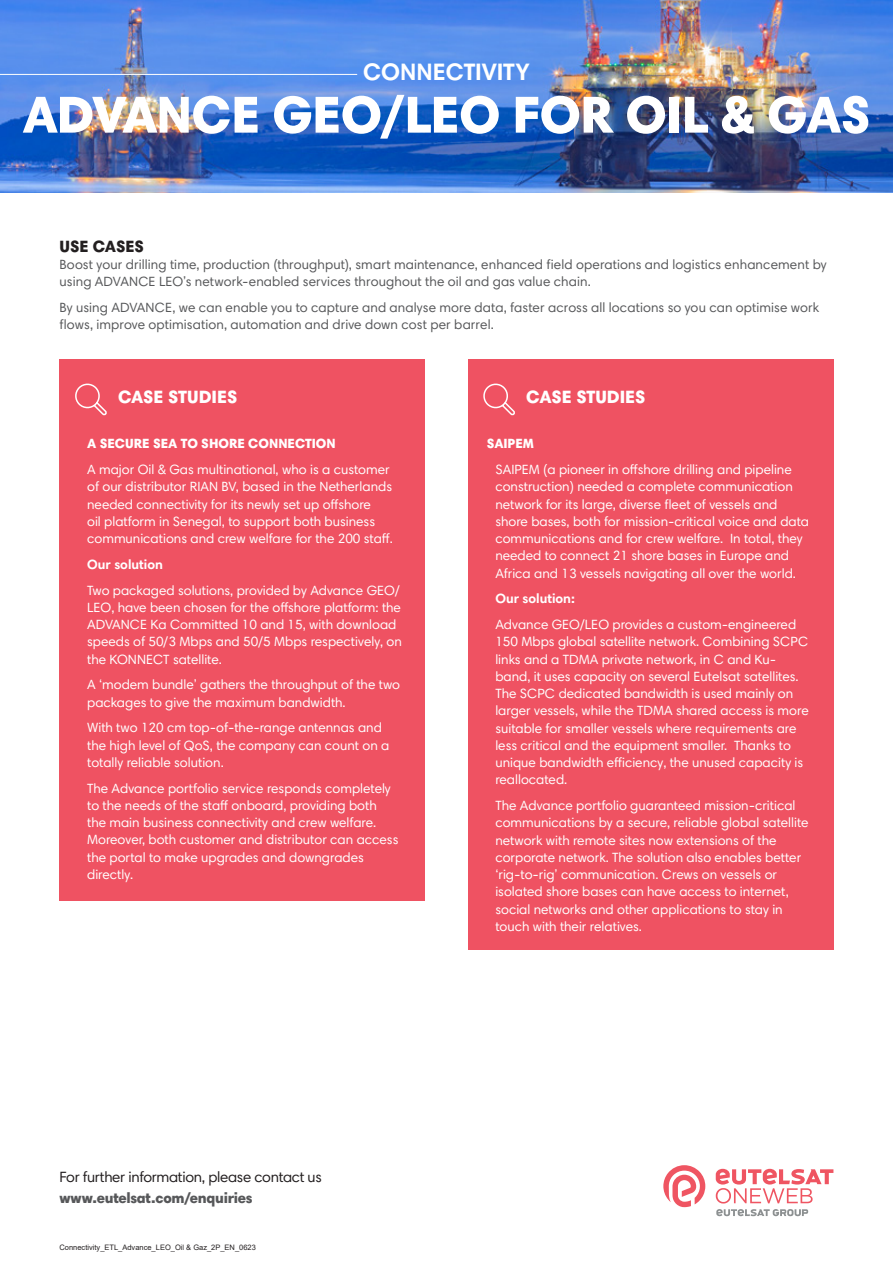
<style>
.page{position:relative;width:893px;height:1263px;background:#fff}
.page>*{position:absolute;margin:0;border:0;box-sizing:border-box;transform-origin:0 0}
.t1{font:900 52.5px "Harmonia Sans Pro Cyr";letter-spacing:-.01em;color:#fff}
.t2{font:700 24px "Harmonia Sans Pro Cyr";letter-spacing:-.005em;color:#fff}
.t3{font:900 18px "Harmonia Sans Pro Cyr";color:#fff}
.Body{font:900 16.5px "Harmonia Sans Pro Cyr";color:#231f20}
.t4{font:15px "Harmonia Sans Pro Cyr";letter-spacing:-.02em;color:#231f20}
.t5{font:900 15px "Harmonia Sans Pro Cyr";letter-spacing:-.02em;color:#57585a}
.t6{font:13.5px/17.2px "Harmonia Sans Pro Cyr";color:#fff}
.Body-2{font:13.5px/17.2px "Harmonia Sans Pro Cyr";letter-spacing:.01em;color:#57585a}
.t7{font:900 13.5px "Harmonia Sans Pro Cyr";color:#fff}
.t8{font:700 13.5px "Harmonia Sans Pro Cyr";color:#fff}
.t9{font:7.5px "Arial";color:#231f20}
</style>
<div class="page">
<svg style="left:663px;top:1165px;width:42px;height:42px"></svg>
<svg style="left:716px;top:1169px;width:117px;height:34px"></svg>
<svg style="left:716px;top:1209px;width:92px;height:7px"></svg>
<img style="left:0;top:0;width:893px;height:192px">
<hr style="left:0;top:74px;width:357px;height:1px;background:#fff">
<div style="left:60px;top:359px;width:365px;height:542px;background:#ef5262"></div>
<div style="left:468px;top:359px;width:365px;height:591px;background:#ef5262"></div>
<svg style="left:75px;top:383px;width:32px;height:33px"></svg>
<svg style="left:483px;top:383px;width:32px;height:33px"></svg>
<p class="t2" style="left:363px;top:57px;width:168px">CONNECTIVITY</p>
<p class="t1" style="left:22px;top:81px;width:850px">ADVANCE GEO/LEO FOR OIL &amp; GAS</p>
<p class="Body" style="left:60px;top:236px;width:86px">USE CASES</p>
<p class="Body-2" style="left:60px;top:256px;width:769px">Boost your drilling time, production (throughput), smart maintenance, enhanced field operations and logistics enhancement by using ADVANCE LEO’s network-enabled services throughout the oil and gas value chain.</p>
<p class="Body-2" style="left:60px;top:299px;width:761px">By using ADVANCE, we can enable you to capture and analyse more data, faster across all locations so you can optimise work flows, improve optimisation, automation and drive down cost per barrel.</p>
<p class="t3" style="left:118px;top:386px;width:121px">CASE STUDIES</p>
<p class="t3" style="left:526px;top:386px;width:121px">CASE STUDIES</p>
<p class="t7" style="left:87px;top:435px;width:250px">A SECURE SEA TO SHORE CONNECTION</p>
<p class="t6" style="left:87px;top:461px;width:307px">A major Oil &amp; Gas multinational, who is a customer of our distributor RIAN BV, based in the Netherlands needed connectivity for its newly set up offshore<br>oil platform in Senegal, to support both business communications and crew welfare for the 200 staff.</p>
<p class="t8" style="left:87px;top:556px;width:77px">Our solution</p>
<p class="t6" style="left:87px;top:581px;width:316px">Two packaged solutions, provided by Advance GEO/ LEO, have been chosen for the offshore platform: the ADVANCE Ka Committed 10 and 15, with download speeds of 50/3 Mbps and 50/5 Mbps respectively, on the KONNECT satellite.</p>
<p class="t6" style="left:87px;top:676px;width:314px">A ‘modem bundle’ gathers the throughput of the two packages to give the maximum bandwidth.</p>
<p class="t6" style="left:87px;top:719px;width:304px">With two 120 cm top-of-the-range antennas and the high level of QoS, the company can count on a totally reliable solution.</p>
<p class="t6" style="left:87px;top:779px;width:313px">The Advance portfolio service responds completely to the needs of the staff onboard, providing both the main business connectivity and crew welfare.<br>Moreover, both customer and distributor can access the portal to make upgrades and downgrades directly.</p>
<p class="t7" style="left:487px;top:435px;width:49px">SAIPEM</p>
<p class="t6" style="left:495px;top:461px;width:315px">SAIPEM (a pioneer in offshore drilling and pipeline construction) needed a complete communication network for its large, diverse fleet of vessels and shore bases, both for mission-critical voice and data communications and for crew welfare. In total, they needed to connect 21 shore bases in Europe and Africa and 13 vessels navigating all over the world.</p>
<p class="t8" style="left:495px;top:590px;width:81px">Our solution:</p>
<p class="t6" style="left:495px;top:616px;width:315px">Advance GEO/LEO provides a custom-engineered 150 Mbps global satellite network. Combining SCPC links and a TDMA private network, in C and Ku&shy;band, it uses capacity on several Eutelsat satellites.<br>The SCPC dedicated bandwidth is used mainly on larger vessels, while the TDMA shared access is more suitable for smaller vessels where requirements are less critical and the equipment smaller. Thanks to unique bandwidth efficiency, the unused capacity is reallocated.</p>
<p class="t6" style="left:495px;top:797px;width:315px">The Advance portfolio guaranteed mission-critical communications by a secure, reliable global satellite network with remote sites now extensions of the corporate network. The solution also enables better ‘rig-to-rig’ communication. Crews on vessels or isolated shore bases can have access to internet, social networks and other applications to stay in touch with their relatives.</p>
<p class="t4" style="left:60px;top:1168px;width:264px">For further information, please contact us</p>
<p class="t5" style="left:60px;top:1188px;width:195px">www.eutelsat.com/enquiries</p>
<p class="t9" style="left:60px;top:1242px;width:198px">Connectivity_ETL_Advance_LEO_Oil &amp; Gaz_2P_EN_0623</p>
</div>
